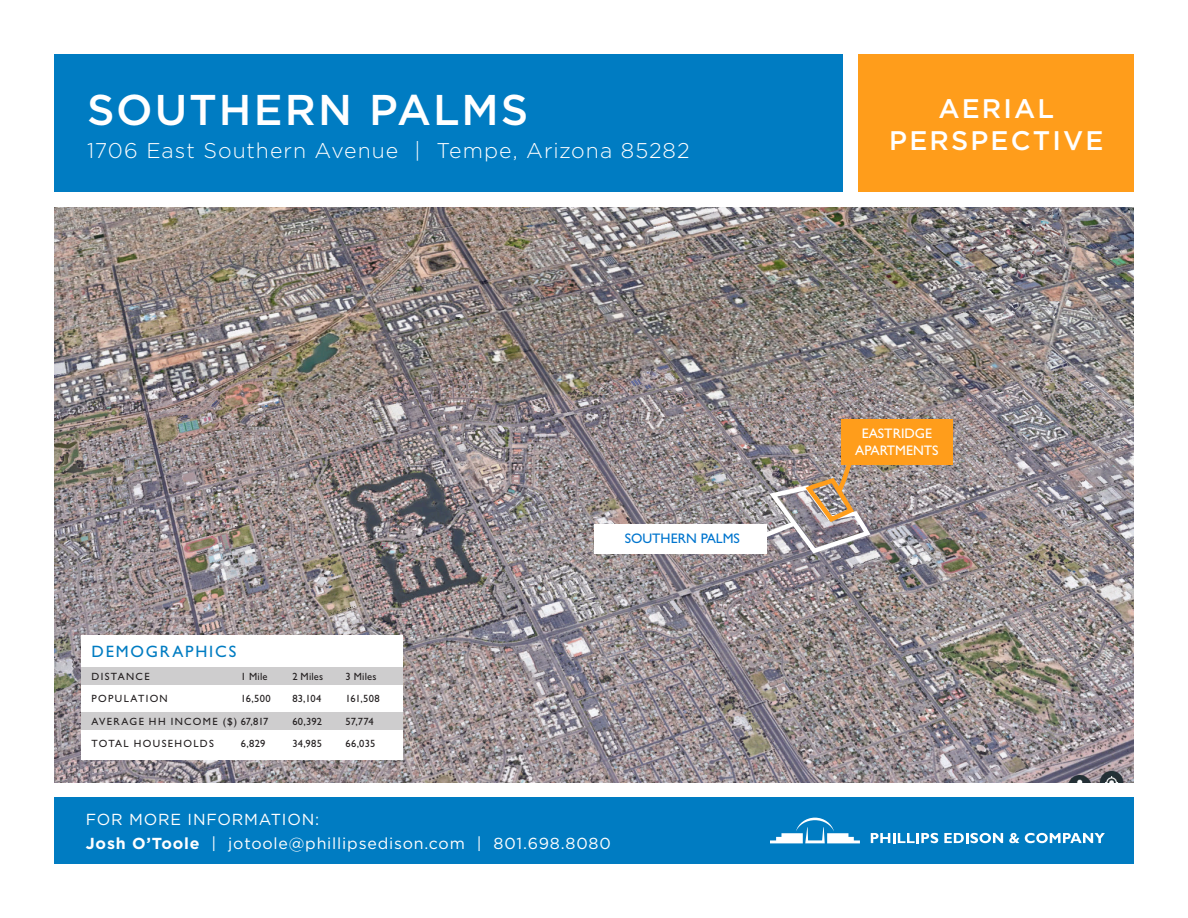
<style>
.page{position:relative;width:1188px;height:918px;background:#fff}
.page>*{position:absolute;margin:0;border:0;box-sizing:border-box;transform-origin:0 0}
.t1{font:500 43.05px "Gotham";letter-spacing:.045em;color:#fff}
.t2{font:500 26.85px "Gotham";letter-spacing:.08em;color:#fff}
.t3{font:300 21.3px "Gotham";letter-spacing:.045em;color:#fff}
.t4{font:16.5px "Gill Sans Std";letter-spacing:.115em;color:#007cc2}
.t5{font:15.9px "Gotham";letter-spacing:.05em;color:#fff}
.t6{font:13.8px/16.6px "Gill Sans Std";color:#fff;text-align:center}
.t7{font:13.8px "Gill Sans Std";color:#0075ce}
.t8{font:10.5px "Gill Sans Std";letter-spacing:.045em;color:#231f20}
.t9{font:10.5px "Gill Sans Std";letter-spacing:.13em;color:#231f20}
.t10{font:10.5px "Gill Sans Std";letter-spacing:.125em;color:#231f20}
.s1{font-weight:700}
</style>
<div class="page">
<img style="left:54px;top:207px;width:1080px;height:576px">
<div style="left:859px;top:54px;width:275px;height:137px;background:#ff9d1b"></div>
<div style="left:594px;top:524px;width:172px;height:29px;background:#fff"></div>
<div style="left:54px;top:54px;width:789px;height:137px;background:#007cc2"></div>
<div style="left:55px;top:797px;width:1079px;height:67px;background:#007cc2"></div>
<svg style="left:770px;top:818px;width:90px;height:25px"></svg>
<svg style="left:871px;top:833px;width:67px;height:10px"></svg>
<svg style="left:944px;top:833px;width:59px;height:10px"></svg>
<svg style="left:1009px;top:833px;width:10px;height:10px"></svg>
<svg style="left:1025px;top:833px;width:80px;height:10px"></svg>
<div style="left:81px;top:635px;width:322px;height:125px;background:#fff"></div>
<div style="left:81px;top:667px;width:322px;height:18px;background:#cecdce"></div>
<div style="left:81px;top:712px;width:322px;height:18px;background:#cecdce"></div>
<div style="left:841px;top:419px;width:112px;height:45px;background:#ff9d1b"></div>
<img style="left:751px;top:454px;width:123px;height:102px">
<p class="t1" style="left:87px;top:85px;width:443px">SOUTHERN PALMS</p>
<p class="t3" style="left:87px;top:139px;width:604px">1706 East Southern Avenue | Tempe, Arizona 85282</p>
<p class="t7" style="left:625px;top:531px;width:117px">SOUTHERN PALMS</p>
<p class="t4" style="left:92px;top:642px;width:146px">DEMOGRAPHICS</p>
<p class="t10" style="left:92px;top:670px;width:60px">DISTANCE</p>
<p class="t8" style="left:241px;top:670px;width:28px">1 Mile</p>
<p class="t8" style="left:292px;top:670px;width:33px">2 Miles</p>
<p class="t8" style="left:346px;top:670px;width:33px">3 Miles</p>
<p class="t9" style="left:92px;top:693px;width:78px">POPULATION</p>
<p class="t8" style="left:241px;top:693px;width:31px">16,500</p>
<p class="t8" style="left:292px;top:693px;width:31px">83,104</p>
<p class="t8" style="left:346px;top:693px;width:36px">161,508</p>
<p class="t9" style="left:92px;top:715px;width:178px">AVERAGE HH INCOME ($) 67,817</p>
<p class="t8" style="left:292px;top:715px;width:31px">60,392</p>
<p class="t8" style="left:346px;top:715px;width:30px">57,774</p>
<p class="t10" style="left:92px;top:738px;width:124px">TOTAL HOUSEHOLDS</p>
<p class="t8" style="left:241px;top:738px;width:26px">6,829</p>
<p class="t8" style="left:292px;top:738px;width:31px">34,985</p>
<p class="t8" style="left:346px;top:738px;width:31px">66,035</p>
<p class="t5" style="left:86px;top:811px;width:235px">FOR MORE INFORMATION:</p>
<p class="t5" style="left:86px;top:835px;width:526px"><span class="s1">Josh O’Toole</span> | jotoole@phillipsedison.com | 801.698.8080</p>
<p class="t2" style="left:938px;top:93px;width:117px">AERIAL</p>
<p class="t2" style="left:889px;top:125px;width:216px">PERSPECTIVE</p>
<p class="t6" style="left:855px;top:425px;width:85px">EASTRIDGE<br>APARTMENTS</p>
</div>
